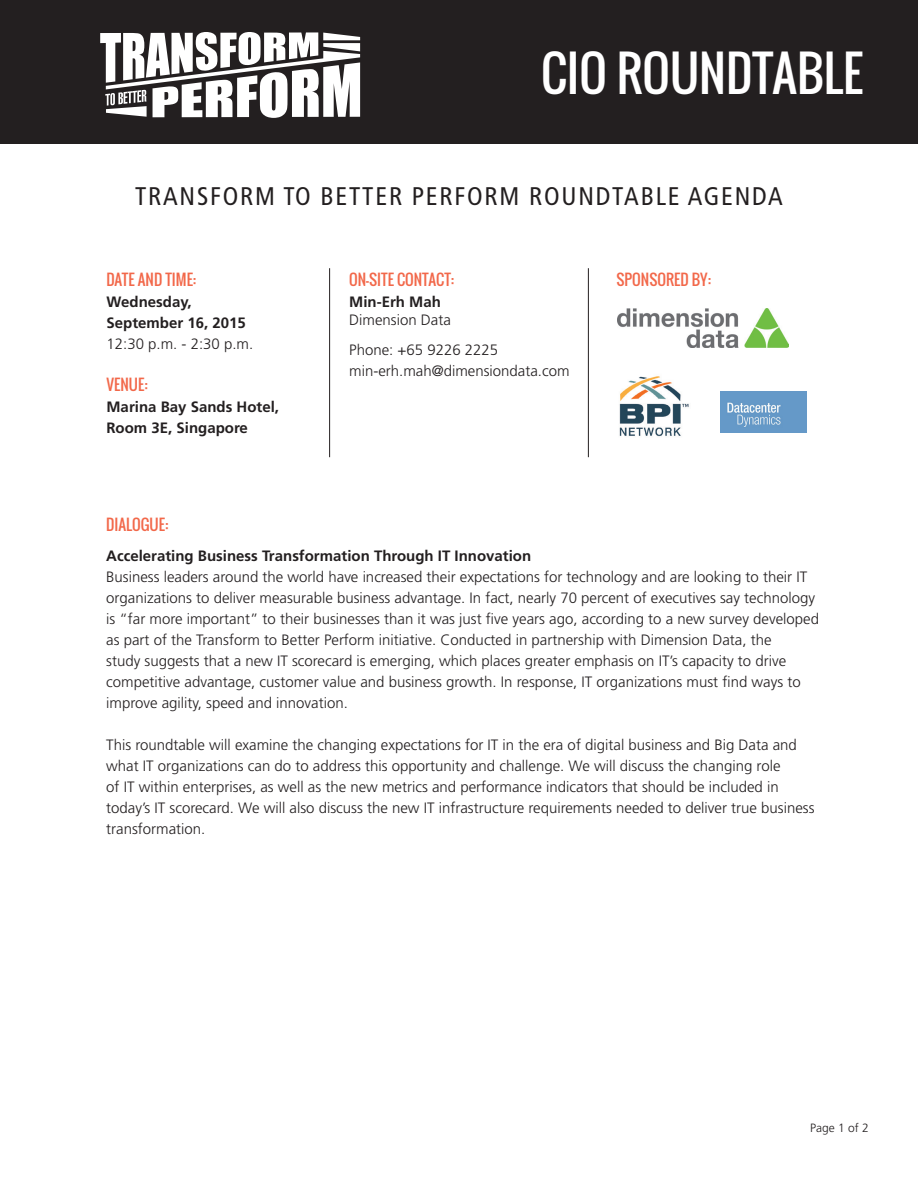
<style>
.page{position:relative;width:918px;height:1188px;background:#fff}
.page>*{position:absolute;margin:0;border:0;box-sizing:border-box;transform-origin:0 0}
.t1{font:47.7px "Oswald";color:#fff}
.t2{font:condensed 25.5px "Frutiger LT Std";letter-spacing:.07em;color:#231f20}
.t3{font:300 15px/21px "Frutiger LT Std";color:#231f20}
.t4{font:700 15px/21px "Frutiger LT Std";color:#231f20}
.t5{font:15px "Oswald";color:#f2684a}
.t6{font:300 12px "Frutiger LT Std";color:#231f20}
</style>
<div class="page">
<div style="left:0;top:0;width:918px;height:144px;background:#231f20"></div>
<svg style="left:100px;top:32px;width:260px;height:86px"></svg>
<img style="left:618px;top:309px;width:171px;height:39px">
<hr style="left:329px;top:268px;width:1px;height:189px;background:#231f20">
<hr style="left:588px;top:268px;width:1px;height:189px;background:#231f20">
<img style="left:721px;top:391px;width:85px;height:42px">
<img style="left:619px;top:376px;width:70px;height:61px">
<h1 class="t1" style="left:541px;top:38px;width:323px">CIO ROUNDTABLE</h1>
<h2 class="t2" style="left:135px;top:181px;width:649px">TRANSFORM TO BETTER PERFORM ROUNDTABLE AGENDA</h2>
<p class="t5" style="left:106px;top:268px;width:91px">DATE AND TIME:</p>
<p class="t4" style="left:106px;top:291px;width:141px">Wednesday,<br>September 16, 2015</p>
<p class="t3" style="left:106px;top:334px;width:148px">12:30 p.m. - 2:30 p.m.</p>
<p class="t5" style="left:106px;top:373px;width:43px">VENUE:</p>
<p class="t4" style="left:106px;top:396px;width:174px">Marina Bay Sands Hotel,<br>Room 3E, Singapore</p>
<p class="t5" style="left:349px;top:268px;width:106px">ON-SITE CONTACT:</p>
<p class="t4" style="left:349px;top:291px;width:93px">Min-Erh Mah</p>
<p class="t3" style="left:349px;top:305px;width:151px;line-height:30px">Dimension Data<br>Phone: +65 9226 2225</p>
<p class="t3" style="left:349px;top:361px;width:222px">min-erh.mah@dimensiondata.com</p>
<p class="t5" style="left:617px;top:268px;width:96px">SPONSORED BY:</p>
<p class="t5" style="left:106px;top:513px;width:64px">DIALOGUE:</p>
<p class="t4" style="left:106px;top:545px;width:427px">Accelerating Business Transformation Through IT Innovation</p>
<p class="t3" style="left:106px;top:566px;width:714px">Business leaders around the world have increased their expectations for technology and are looking to their IT organizations to deliver measurable business advantage. In fact, nearly 70 percent of executives say technology is “far more important” to their businesses than it was just five years ago, according to a new survey developed as part of the Transform to Better Perform initiative. Conducted in partnership with Dimension Data, the<br>study suggests that a new IT scorecard is emerging, which places greater emphasis on IT’s capacity to drive competitive advantage, customer value and business growth. In response, IT organizations must find ways to improve agility, speed and innovation.</p>
<p class="t3" style="left:106px;top:734px;width:710px">This roundtable will examine the changing expectations for IT in the era of digital business and Big Data and what IT organizations can do to address this opportunity and challenge. We will discuss the changing role<br>of IT within enterprises, as well as the new metrics and performance indicators that should be included in today’s IT scorecard. We will also discuss the new IT infrastructure requirements needed to deliver true business transformation.</p>
<p class="t6" style="left:810px;top:1121px;width:60px">Page 1 of 2</p>
</div>
